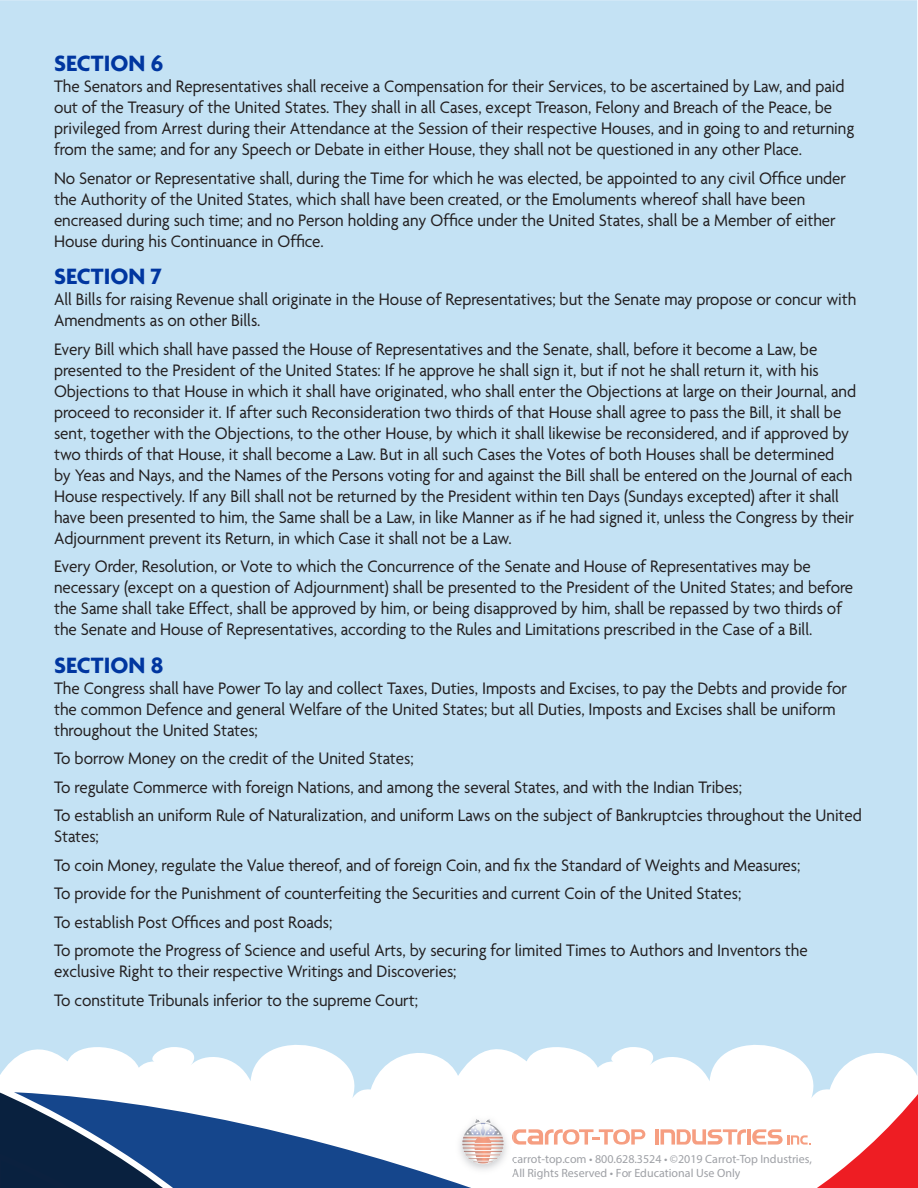
<style>
.page{position:relative;width:918px;height:1188px;background:#fff}
.page>*{position:absolute;margin:0;border:0;box-sizing:border-box;transform-origin:0 0}
.Heading_3{font:700 24px "Agenda";color:#0036a0}
.t1{font:18px/21px "Agenda";color:#231f20;scale:.95 1}
.t2{font:12px/14.4px "Myriad Pro";color:#9fa1a6}
</style>
<div class="page">
<svg style="left:333px;top:1129px;width:328px;height:59px"></svg>
<svg style="left:0;top:1098px;width:333px;height:90px"></svg>
<hr style="left:655px;top:1129px;width:4px;height:16px;background:#f69e81">
<svg style="left:661px;top:1098px;width:256px;height:90px"></svg>
<img style="left:453px;top:1129px;width:61px;height:49px">
<svg style="left:512px;top:1129px;width:133px;height:16px"></svg>
<svg style="left:462px;top:1119px;width:42px;height:45px"></svg>
<svg style="left:512px;top:1155px;width:2px;height:23px"></svg>
<div style="left:0;top:0;width:917px;height:1098px;background:#c4e2f4"></div>
<p class="Heading_3" style="left:54px;top:49px;width:111px">SECTION 6</p>
<p class="t1" style="left:54px;top:76px;width:844px">The Senators and Representatives shall receive a Compensation for their Services, to be ascertained by Law, and paid out of the Treasury of the United States. They shall in all Cases, except Treason, Felony and Breach of the Peace, be privileged from Arrest during their Attendance at the Session of their respective Houses, and in going to and returning from the same; and for any Speech or Debate in either House, they shall not be questioned in any other Place.</p>
<p class="t1" style="left:54px;top:167px;width:835px">No Senator or Representative shall, during the Time for which he was elected, be appointed to any civil Office under the Authority of the United States, which shall have been created, or the Emoluments whereof shall have been encreased during such time; and no Person holding any Office under the United States, shall be a Member of either House during his Continuance in Office.</p>
<p class="Heading_3" style="left:54px;top:262px;width:109px">SECTION 7</p>
<p class="t1" style="left:54px;top:289px;width:846px">All Bills for raising Revenue shall originate in the House of Representatives; but the Senate may propose or concur with<br>Amendments as on other Bills.</p>
<p class="t1" style="left:54px;top:338px;width:846px">Every Bill which shall have passed the House of Representatives and the Senate, shall, before it become a Law, be presented to the President of the United States: If he approve he shall sign it, but if not he shall return it, with his Objections to that House in which it shall have originated, who shall enter the Objections at large on their Journal, and proceed to reconsider it. If after such Reconsideration two thirds of that House shall agree to pass the Bill, it shall be sent, together with the Objections, to the other House, by which it shall likewise be reconsidered, and if approved by two thirds of that House, it shall become a Law. But in all such Cases the Votes of both Houses shall be determined<br>by Yeas and Nays, and the Names of the Persons voting for and against the Bill shall be entered on the Journal of each House respectively. If any Bill shall not be returned by the President within ten Days (Sundays excepted) after it shall have been presented to him, the Same shall be a Law, in like Manner as if he had signed it, unless the Congress by their Adjournment prevent its Return, in which Case it shall not be a Law.</p>
<p class="t1" style="left:54px;top:556px;width:843px">Every Order, Resolution, or Vote to which the Concurrence of the Senate and House of Representatives may be necessary (except on a question of Adjournment) shall be presented to the President of the United States; and before the Same shall take Effect, shall be approved by him, or being disapproved by him, shall be repassed by two thirds of the Senate and House of Representatives, according to the Rules and Limitations prescribed in the Case of a Bill.</p>
<p class="Heading_3" style="left:54px;top:650px;width:111px">SECTION 8</p>
<p class="t1" style="left:54px;top:677px;width:836px">The Congress shall have Power To lay and collect Taxes, Duties, Imposts and Excises, to pay the Debts and provide for the common Defence and general Welfare of the United States; but all Duties, Imposts and Excises shall be uniform throughout the United States;</p>
<p class="t1" style="left:54px;top:748px;width:380px">To borrow Money on the credit of the United States;</p>
<p class="t1" style="left:54px;top:776px;width:726px">To regulate Commerce with foreign Nations, and among the several States, and with the Indian Tribes;</p>
<p class="t1" style="left:54px;top:805px;width:852px">To establish an uniform Rule of Naturalization, and uniform Laws on the subject of Bankruptcies throughout the United<br>States;</p>
<p class="t1" style="left:54px;top:854px;width:787px">To coin Money, regulate the Value thereof, and of foreign Coin, and fix the Standard of Weights and Measures;</p>
<p class="t1" style="left:54px;top:883px;width:725px">To provide for the Punishment of counterfeiting the Securities and current Coin of the United States;</p>
<p class="t1" style="left:54px;top:911px;width:295px">To establish Post Offices and post Roads;</p>
<p class="t1" style="left:54px;top:940px;width:795px">To promote the Progress of Science and useful Arts, by securing for limited Times to Authors and Inventors the exclusive Right to their respective Writings and Discoveries;</p>
<p class="t1" style="left:54px;top:989px;width:385px">To constitute Tribunals inferior to the supreme Court;</p>
<p class="t2" style="left:512px;top:1151px;width:302px">carrot-top.com • 800.628.3524 • ©2019 Carrot-Top Industries,<br>All Rights Reserved • For Educational Use Only</p>
</div>
